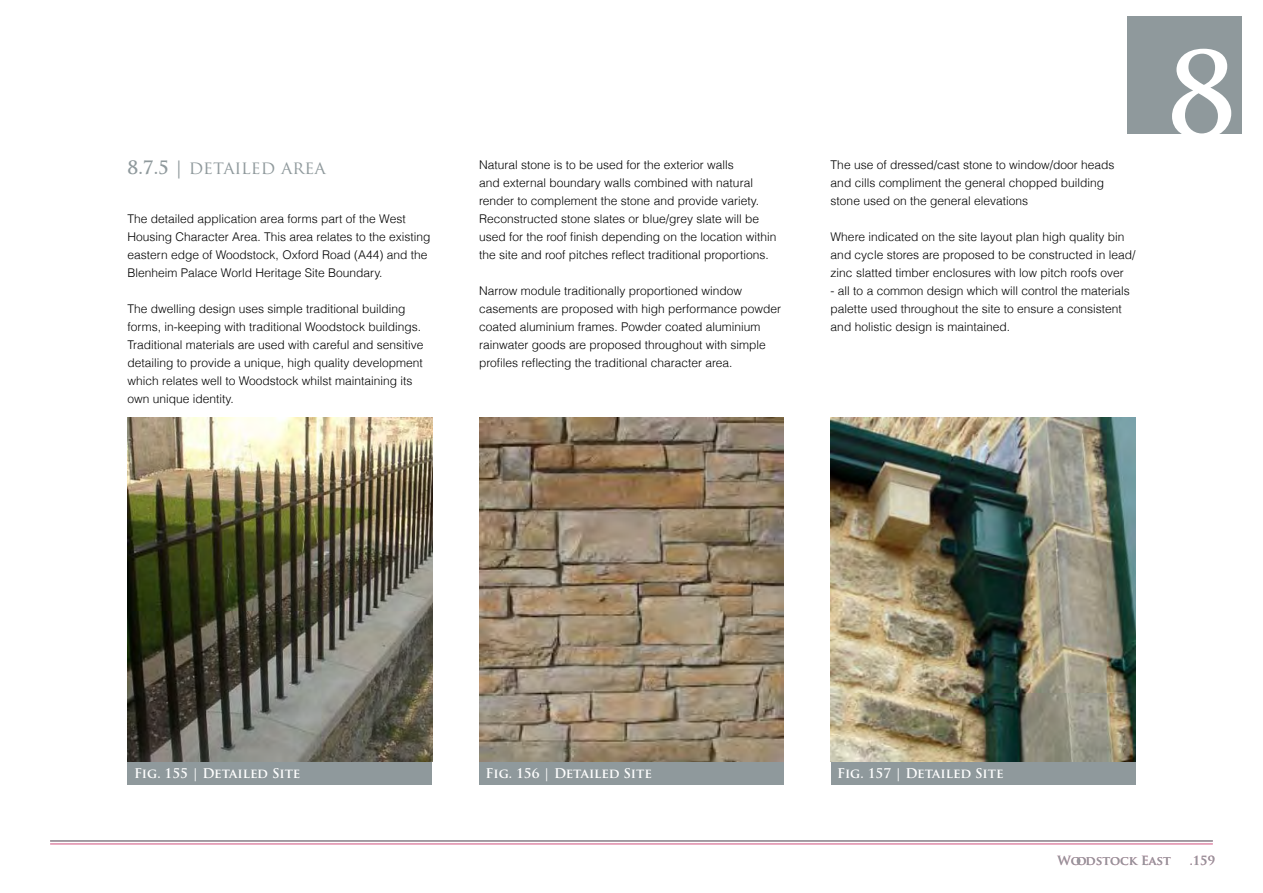
<style>
.page{position:relative;width:1263px;height:893px;background:#fff}
.page>*{position:absolute;margin:0;border:0;box-sizing:border-box;transform-origin:0 0}
.t1{font:700 114.75px "Trajan Pro";color:#fff}
.t2{font:18px "Trajan Pro";color:#8f999c}
.t3{font:700 13.05px "Trajan Pro";color:#fff}
.t4{font:700 12.3px "Trajan Pro";color:#8f999c}
.t5{font:300 12px/18px "Helvetica";color:#000}
.s1{font-weight:700}
</style>
<div class="page">
<hr style="left:50px;top:840px;width:1163px;height:2px;background:#8f999c">
<hr style="left:50px;top:844px;width:1163px;height:1px;background:#df89a8">
<img style="left:831px;top:417px;width:304px;height:345px">
<div style="left:831px;top:762px;width:304px;height:22px;background:#8f999c"></div>
<img style="left:479px;top:417px;width:305px;height:345px">
<div style="left:479px;top:762px;width:305px;height:22px;background:#8f999c"></div>
<img style="left:128px;top:417px;width:304px;height:345px">
<div style="left:128px;top:762px;width:304px;height:22px;background:#8f999c"></div>
<div style="left:1127px;top:16px;width:115px;height:118px;background:#8f999c"></div>
<h2 class="t2" style="left:128px;top:156px;width:200px"><span class="s1">8.7.5 |</span> DETAILED AREA</h2>
<p class="t5" style="left:128px;top:209px;width:304px">The detailed application area forms part of the West Housing Character Area. This area relates to the existing eastern edge of Woodstock, Oxford Road (A44) and the Blenheim Palace World Heritage Site Boundary.</p>
<p class="t5" style="left:128px;top:299px;width:297px">The dwelling design uses simple traditional building forms, in-keeping with traditional Woodstock buildings.<br>Traditional materials are used with careful and sensitive detailing to provide a unique, high quality development which relates well to Woodstock whilst maintaining its own unique identity.</p>
<p class="t5" style="left:479px;top:155px;width:299px">Natural stone is to be used for the exterior walls<br>and external boundary walls combined with natural render to complement the stone and provide variety.<br>Reconstructed stone slates or blue/grey slate will be used for the roof finish depending on the location within the site and roof pitches reflect traditional proportions.</p>
<p class="t5" style="left:479px;top:281px;width:304px">Narrow module traditionally proportioned window casements are proposed with high performance powder coated aluminium frames. Powder coated aluminium rainwater goods are proposed throughout with simple profiles reflecting the traditional character area.</p>
<p class="t5" style="left:831px;top:155px;width:285px">The use of dressed/cast stone to window/door heads and cills compliment the general chopped building stone used on the general elevations</p>
<p class="t5" style="left:831px;top:227px;width:306px">Where indicated on the site layout plan high quality bin and cycle stores are proposed to be constructed in lead/ zinc slatted timber enclosures with low pitch roofs over</p>
<p class="t5" style="left:831px;top:281px;width:301px">- all to a common design which will control the materials palette used throughout the site to ensure a consistent and holistic design is maintained.</p>
<h1 class="t1" style="left:1167px;top:24px;width:88px">85</h1>
<p class="t3" style="left:134px;top:765px;width:168px">Fig. 155 | Detailed Site</p>
<p class="t3" style="left:486px;top:765px;width:168px">Fig. 156 | Detailed Site</p>
<p class="t3" style="left:837px;top:765px;width:168px">Fig. 157 | Detailed Site</p>
<p class="t4" style="left:1057px;top:853px;width:115px">Woodstock East</p>
<p class="t4" style="left:1190px;top:853px;width:27px">.159</p>
</div>
